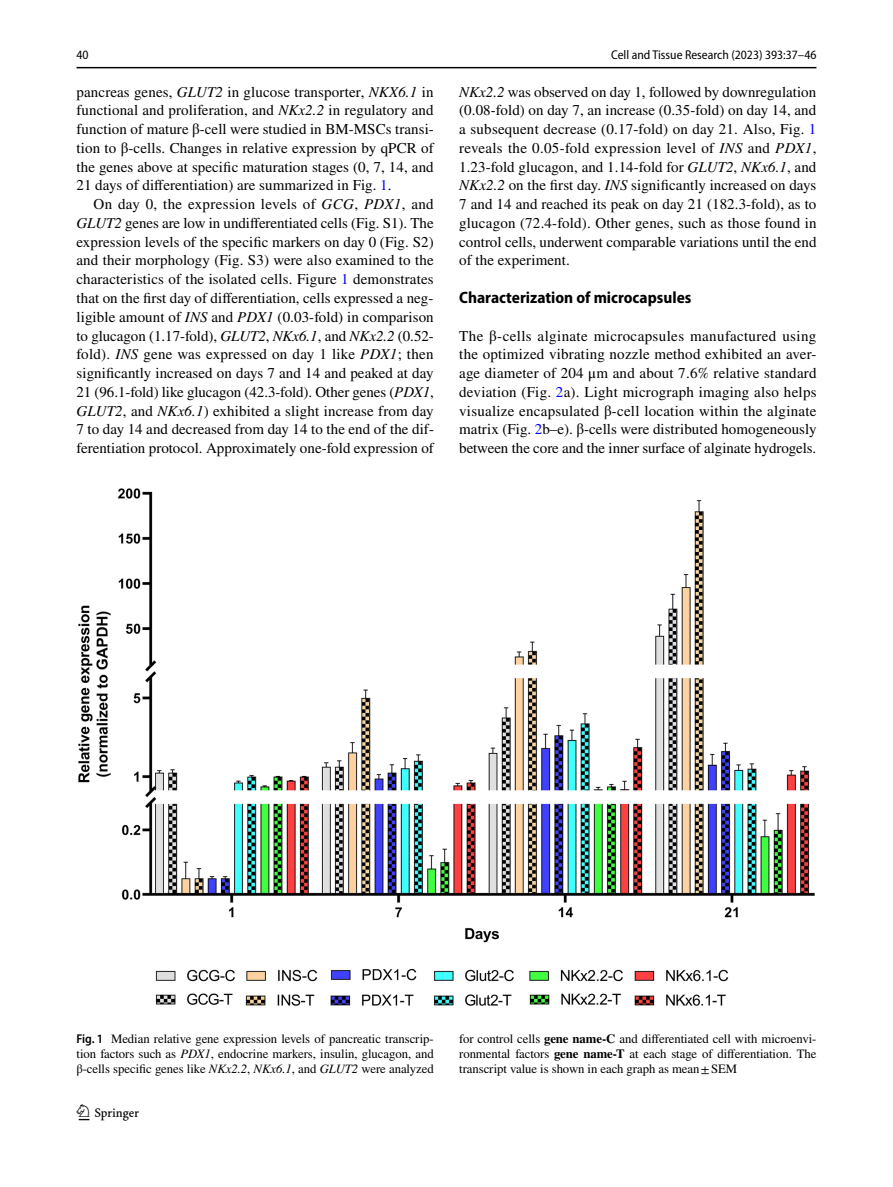
<style>
.page{position:relative;width:893px;height:1187px;background:#fff}
.page>*{position:absolute;margin:0;border:0;box-sizing:border-box;transform-origin:0 0}
.t1{font:22.5px "Springnew Regular 2";color:#000}
.t2{font:700 semi-condensed 16.5px "Myriad Pro";color:#000}
.t3{font:15px/18.8px "STIX";color:#000;text-align:justify}
.t4{font:12.75px/15px "STIX";letter-spacing:-.005em;color:#000;text-align:justify}
.t5{font:semi-condensed 12.75px "Myriad Pro";color:#000}
.s1{font-style:italic}
.s2{font-family:"Times New Roman"}
.s3{color:#00f}
.s4{font-family:"Myriad Pro";font-weight:600;font-stretch:semi-condensed}
.s5{font-weight:700}
</style>
<div class="page">
<hr style="left:77px;top:67px;width:739px;height:1px;background:#000">
<img style="left:78px;top:488px;width:737px;height:518px">
<p class="t5" style="left:77px;top:48px;width:14px">40</p>
<p class="t5" style="left:611px;top:48px;width:207px">Cell and Tissue Research (2023) 393:37–46</p>
<p class="t3" style="left:77px;top:83px;width:359px">pancreas genes, <span class="s1">GLUT2</span> in glucose transporter, <span class="s1">NKX6.1</span> in functional and proliferation, and <span class="s1">NKx2.2</span> in regulatory and function of mature <span class="s2">ꞵ</span>-cell were studied in BM-MSCs transi&shy;tion to <span class="s2">ꞵ</span>-cells. Changes in relative expression by qPCR of the genes above at specific maturation stages (0, 7, 14, and 21 days of differentiation) are summarized in Fig. <span class="s3">1</span>.</p>
<p class="t3" style="left:77px;top:196px;width:359px;text-indent:17px">On day 0, the expression levels of <span class="s1">GCG</span>, <span class="s1">PDX1</span>, and <span class="s1">GLUT2</span> genes are low in undifferentiated cells (Fig. S1). The expression levels of the specific markers on day 0 (Fig. S2) and their morphology (Fig. S3) were also examined to the characteristics of the isolated cells. Figure <span class="s3">1</span> demonstrates that on the first day of differentiation, cells expressed a neg&shy;ligible amount of <span class="s1">INS</span> and <span class="s1">PDX1</span> (0.03-fold) in comparison to glucagon (1.17-fold), <span class="s1">GLUT2</span>, <span class="s1">NKx6.1</span>, and <span class="s1">NKx2.2</span> (0.52- fold). <span class="s1">INS</span> gene was expressed on day 1 like <span class="s1">PDX1</span>; then significantly increased on days 7 and 14 and peaked at day 21 (96.1-fold) like glucagon (42.3-fold). Other genes (<span class="s1">PDX1</span>, <span class="s1">GLUT2</span>, and <span class="s1">NKx6.1</span>) exhibited a slight increase from day 7 to day 14 and decreased from day 14 to the end of the dif&shy;ferentiation protocol. Approximately one-fold expression of</p>
<p class="t3" style="left:459px;top:83px;width:359px"><span class="s1">NKx2.2</span> was observed on day 1, followed by downregulation (0.08-fold) on day 7, an increase (0.35-fold) on day 14, and a subsequent decrease (0.17-fold) on day 21. Also, Fig. <span class="s3">1 </span>reveals the 0.05-fold expression level of <span class="s1">INS</span> and <span class="s1">PDX1</span>, 1.23-fold glucagon, and 1.14-fold for <span class="s1">GLUT2</span>, <span class="s1">NKx6.1</span>, and <span class="s1">NKx2.2</span> on the first day. <span class="s1">INS</span> significantly increased on days 7 and 14 and reached its peak on day 21 (182.3-fold), as to glucagon (72.4-fold). Other genes, such as those found in control cells, underwent comparable variations until the end of the experiment.</p>
<p class="t2" style="left:459px;top:288px;width:234px">Characterization of microcapsules</p>
<p class="t3" style="left:459px;top:327px;width:359px">The <span class="s2">ꞵ</span>-cells alginate microcapsules manufactured using the optimized vibrating nozzle method exhibited an aver&shy;age diameter of 204 μm and about 7.6% relative standard deviation (Fig. <span class="s3">2</span>a). Light micrograph imaging also helps visualize encapsulated <span class="s2">ꞵ</span>-cell location within the alginate matrix (Fig. <span class="s3">2</span>b–e). <span class="s2">ꞵ</span>-cells were distributed homogeneously between the core and the inner surface of alginate hydrogels.</p>
<p class="t4" style="left:77px;top:1031px;width:359px"><span class="s4">Fig. 1</span> Median relative gene expression levels of pancreatic transcrip&shy;tion factors such as <span class="s1">PDX1</span>, endocrine markers, insulin, glucagon, and β-cells specific genes like <span class="s1">NKx2.2</span>, <span class="s1">NKx6.1</span>, and <span class="s1">GLUT2</span> were analyzed</p>
<p class="t4" style="left:459px;top:1031px;width:359px">for control cells <span class="s5">gene name-C</span> and differentiated cell with microenvi&shy;ronmental factors <span class="s5">gene name-T</span> at each stage of differentiation. The transcript value is shown in each graph as mean±SEM</p>
<h1 class="t1" style="left:79px;top:1104px;width:62px">1 3</h1>
</div>
